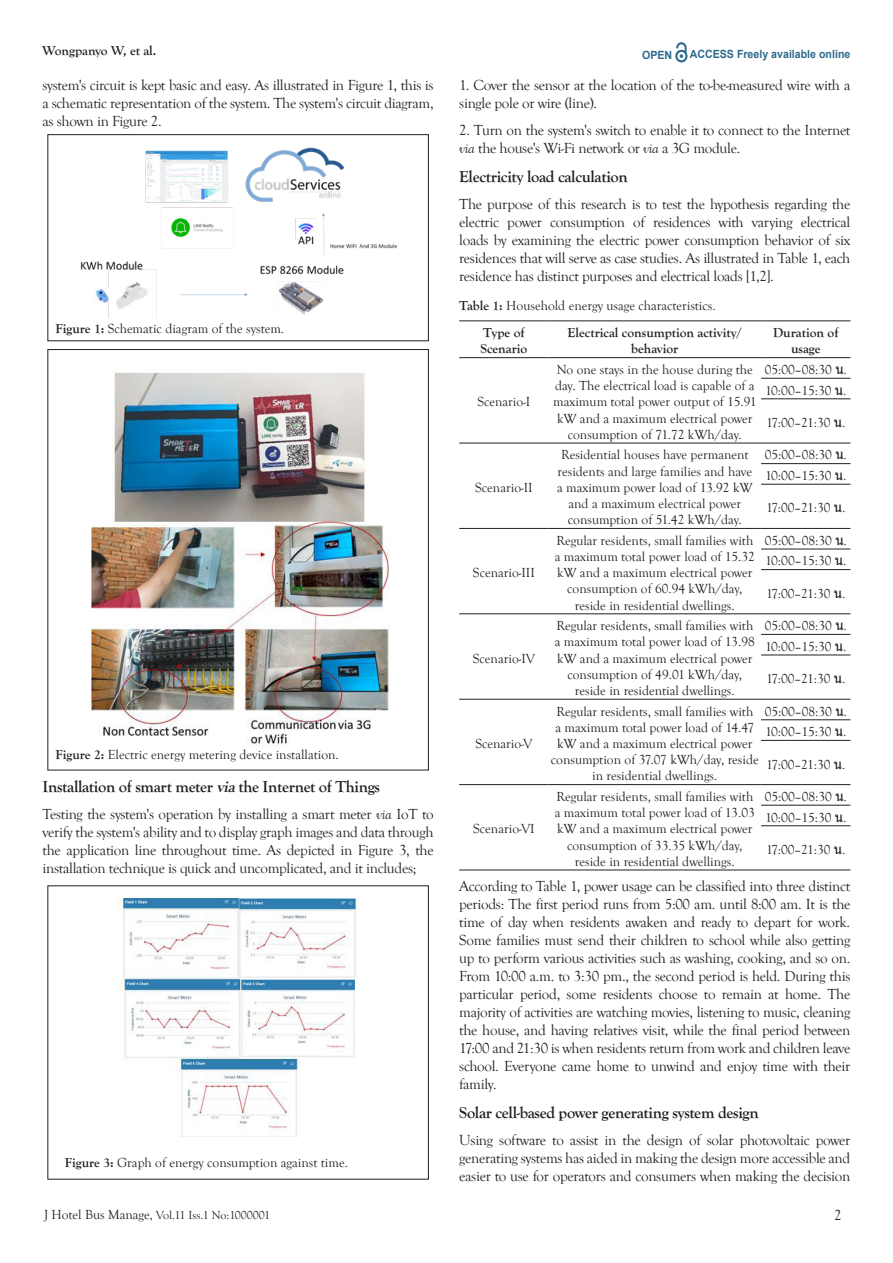
<style>
.page{position:relative;width:893px;height:1263px;background:#fff}
.page>*{position:absolute;margin:0;border:0;box-sizing:border-box;transform-origin:0 0}
.Body_Text_First_Inde{font:700 16.5px "Goudy Old Style T";letter-spacing:-.02em;color:#231f20}
.Body_Text_First_Inde-2{font:15px/18px "Goudy Old Style T";letter-spacing:-.02em;color:#231f20;text-align:justify}
.t1{font:13.5px/16.2px "Goudy Old Style T";color:#231f20;text-align:center}
.t2{font:700 13.5px/16.2px "Goudy Old Style T";color:#231f20;text-align:center}
.t3{font:12px "Goudy Old Style T";color:#231f20}
.t4{font:700 11.25px "Arial";color:#2d6a8e;scale:.94 1}
.s1{font-weight:700}
.s2{font-family:"Goudy Old Sty";font-style:italic}
.s3{font-style:italic}
.s4{font-size:13.5px}
.s5{font-family:"Tahoma"}
</style>
<div class="page">
<svg style="left:675px;top:43px;width:12px;height:19px"></svg>
<img style="left:80px;top:147px;width:318px;height:170px">
<img style="left:91px;top:372px;width:299px;height:373px">
<img style="left:117px;top:899px;width:240px;height:237px">
<hr style="left:459px;top:321px;width:90px;height:1px;background:#231f20">
<hr style="left:549px;top:321px;width:212px;height:1px;background:#231f20">
<hr style="left:761px;top:321px;width:89px;height:1px;background:#231f20">
<hr style="left:459px;top:357px;width:90px;height:1px;background:#231f20">
<hr style="left:549px;top:357px;width:212px;height:1px;background:#231f20">
<hr style="left:761px;top:357px;width:89px;height:1px;background:#231f20">
<hr style="left:761px;top:378px;width:89px;height:1px;background:#231f20">
<hr style="left:761px;top:399px;width:89px;height:1px;background:#231f20">
<hr style="left:459px;top:443px;width:90px;height:1px;background:#231f20">
<hr style="left:549px;top:443px;width:212px;height:1px;background:#231f20">
<hr style="left:761px;top:443px;width:89px;height:1px;background:#231f20">
<hr style="left:761px;top:463px;width:89px;height:1px;background:#231f20">
<hr style="left:761px;top:484px;width:89px;height:1px;background:#231f20">
<hr style="left:459px;top:528px;width:90px;height:1px;background:#231f20">
<hr style="left:549px;top:528px;width:212px;height:1px;background:#231f20">
<hr style="left:761px;top:528px;width:89px;height:1px;background:#231f20">
<hr style="left:761px;top:549px;width:89px;height:1px;background:#231f20">
<hr style="left:761px;top:569px;width:89px;height:1px;background:#231f20">
<hr style="left:459px;top:614px;width:90px;height:1px;background:#231f20">
<hr style="left:549px;top:614px;width:212px;height:1px;background:#231f20">
<hr style="left:761px;top:614px;width:89px;height:1px;background:#231f20">
<hr style="left:761px;top:634px;width:89px;height:1px;background:#231f20">
<hr style="left:761px;top:655px;width:89px;height:1px;background:#231f20">
<hr style="left:459px;top:699px;width:90px;height:1px;background:#231f20">
<hr style="left:549px;top:699px;width:212px;height:1px;background:#231f20">
<hr style="left:761px;top:699px;width:89px;height:1px;background:#231f20">
<hr style="left:761px;top:719px;width:89px;height:1px;background:#231f20">
<hr style="left:761px;top:740px;width:89px;height:1px;background:#231f20">
<hr style="left:459px;top:784px;width:90px;height:1px;background:#231f20">
<hr style="left:549px;top:784px;width:212px;height:1px;background:#231f20">
<hr style="left:761px;top:784px;width:89px;height:1px;background:#231f20">
<hr style="left:761px;top:805px;width:89px;height:1px;background:#231f20">
<hr style="left:761px;top:825px;width:89px;height:1px;background:#231f20">
<hr style="left:459px;top:870px;width:90px;height:1px;background:#231f20">
<hr style="left:549px;top:870px;width:212px;height:1px;background:#231f20">
<hr style="left:761px;top:870px;width:89px;height:1px;background:#231f20">
<p class="t2" style="left:43px;top:42px;width:115px">Wongpanyo W, et al.</p>
<p class="t4" style="left:642px;top:47px;width:34px">OPEN</p>
<p class="t4" style="left:690px;top:46px;width:172px">ACCESS Freely available online</p>
<p class="Body_Text_First_Inde-2" style="left:43px;top:77px;width:393px">system's circuit is kept basic and easy. As illustrated in Figure 1, this is a schematic representation of the system. The system's circuit diagram, as shown in Figure 2.</p>
<p class="t1" style="left:56px;top:321px;width:230px"><span class="s1">Figure 1:</span> Schematic diagram of the system.</p>
<p class="t1" style="left:56px;top:747px;width:285px"><span class="s1">Figure 2:</span> Electric energy metering device installation.</p>
<p class="Body_Text_First_Inde" style="left:43px;top:777px;width:339px">Installation of smart meter <span class="s2">via</span>the Internet of Things</p>
<p class="Body_Text_First_Inde-2" style="left:43px;top:805px;width:393px">Testing the system's operation by installing a smart meter <span class="s3">via</span> IoT to verify the system's ability and to display graph images and data through the application line throughout time. As depicted in Figure 3, the installation technique is quick and uncomplicated, and it includes;</p>
<p class="t1" style="left:65px;top:1154px;width:285px"><span class="s1">Figure 3:</span> Graph of energy consumption against time.</p>
<p class="t3" style="left:44px;top:1208px;width:228px"><span class="s4">J Hotel Bus Manage</span>, Vol.11 Iss.1 No:1000001</p>
<p class="Body_Text_First_Inde-2" style="left:459px;top:77px;width:393px">1. Cover the sensor at the location of the to-be-measured wire with a single pole or wire (line).</p>
<p class="Body_Text_First_Inde-2" style="left:459px;top:121px;width:393px">2. Turn on the system's switch to enable it to connect to the Internet <span class="s3">via</span> the house's Wi-Fi network or <span class="s3">via</span> a 3G module.</p>
<p class="Body_Text_First_Inde" style="left:459px;top:168px;width:170px">Electricity load calculation</p>
<p class="Body_Text_First_Inde-2" style="left:459px;top:195px;width:393px">The purpose of this research is to test the hypothesis regarding the electric power consumption of residences with varying electrical loads by examining the electric power consumption behavior of six residences that will serve as case studies. As illustrated in Table 1, each residence has distinct purposes and electrical loads [1,2].</p>
<p class="t1" style="left:459px;top:298px;width:258px"><span class="s1">Table 1:</span> Household energy usage characteristics.</p>
<p class="t2" style="left:480px;top:325px;width:48px;text-align:left">Type of<br>Scenario</p>
<p class="t2" style="left:568px;top:325px;width:176px">Electrical consumption activity/ behavior</p>
<p class="t2" style="left:773px;top:325px;width:67px">Duration of usage</p>
<p class="t1" style="left:477px;top:394px;width:55px">Scenario-I</p>
<p class="t1" style="left:475px;top:479px;width:59px">Scenario-II</p>
<p class="t1" style="left:473px;top:565px;width:63px">Scenario-III</p>
<p class="t1" style="left:473px;top:650px;width:64px">Scenario-IV</p>
<p class="t1" style="left:475px;top:736px;width:59px">Scenario-V</p>
<p class="t1" style="left:553px;top:362px;width:205px">No one stays in the house during the day. The electrical load is capable of a maximum total power output of 15.91 kW and a maximum electrical power consumption of 71.72 kWh/day.</p>
<p class="t1" style="left:765px;top:362px;width:84px">05:00–08:30 <span class="s5">น</span>.</p>
<p class="t1" style="left:765px;top:382px;width:83px">10:00–15:30 <span class="s5">น</span>.</p>
<p class="t1" style="left:766px;top:415px;width:81px">17:00–21:30 <span class="s5">น</span>.</p>
<p class="t1" style="left:557px;top:447px;width:197px">Residential houses have permanent residents and large families and have a maximum power load of 13.92 kW and a maximum electrical power consumption of 51.42 kWh/day.</p>
<p class="t1" style="left:765px;top:447px;width:84px">05:00–08:30 <span class="s5">น</span>.</p>
<p class="t1" style="left:765px;top:468px;width:83px">10:00–15:30 <span class="s5">น</span>.</p>
<p class="t1" style="left:766px;top:500px;width:81px">17:00–21:30 <span class="s5">น</span>.</p>
<p class="t1" style="left:555px;top:532px;width:202px">Regular residents, small families with a maximum total power load of 15.32 kW and a maximum electrical power consumption of 60.94 kWh/day, reside in residential dwellings.</p>
<p class="t1" style="left:765px;top:532px;width:84px">05:00–08:30 <span class="s5">น</span>.</p>
<p class="t1" style="left:765px;top:553px;width:83px">10:00–15:30 <span class="s5">น</span>.</p>
<p class="t1" style="left:766px;top:585px;width:81px">17:00–21:30 <span class="s5">น</span>.</p>
<p class="t1" style="left:555px;top:618px;width:201px">Regular residents, small families with a maximum total power load of 13.98 kW and a maximum electrical power consumption of 49.01 kWh/day, reside in residential dwellings.</p>
<p class="t1" style="left:765px;top:618px;width:84px">05:00–08:30 <span class="s5">น</span>.</p>
<p class="t1" style="left:765px;top:638px;width:83px">10:00–15:30 <span class="s5">น</span>.</p>
<p class="t1" style="left:766px;top:671px;width:81px">17:00–21:30 <span class="s5">น</span>.</p>
<p class="t1" style="left:551px;top:703px;width:209px">Regular residents, small families with<br>a maximum total power load of 14.47 kW and a maximum electrical power consumption of 37.07 kWh/day, reside in residential dwellings.</p>
<p class="t1" style="left:765px;top:703px;width:84px">05:00–08:30 <span class="s5">น</span>.</p>
<p class="t1" style="left:765px;top:724px;width:83px">10:00–15:30 <span class="s5">น</span>.</p>
<p class="t1" style="left:766px;top:756px;width:81px">17:00–21:30 <span class="s5">น</span>.</p>
<p class="t1" style="left:555px;top:789px;width:201px">Regular residents, small families with a maximum total power load of 13.03 kW and a maximum electrical power consumption of 33.35 kWh/day, reside in residential dwellings.</p>
<p class="t1" style="left:765px;top:789px;width:84px">05:00–08:30 <span class="s5">น</span>.</p>
<p class="t1" style="left:765px;top:809px;width:83px">10:00–15:30 <span class="s5">น</span>.</p>
<p class="t1" style="left:766px;top:842px;width:81px">17:00–21:30 <span class="s5">น</span>.</p>
<p class="Body_Text_First_Inde-2" style="left:459px;top:877px;width:393px">According to Table 1, power usage can be classified into three distinct periods: The first period runs from 5:00 am. until 8:00 am. It is the time of day when residents awaken and ready to depart for work.<br>Some families must send their children to school while also getting up to perform various activities such as washing, cooking, and so on.<br>From 10:00 a.m. to 3:30 pm., the second period is held. During this particular period, some residents choose to remain at home. The majority of activities are watching movies, listening to music, cleaning the house, and having relatives visit, while the final period between 17:00 and 21:30 is when residents return from work and children leave school. Everyone came home to unwind and enjoy time with their family.</p>
<p class="Body_Text_First_Inde" style="left:459px;top:1103px;width:301px">Solar cell-based power generating system design</p>
<p class="Body_Text_First_Inde-2" style="left:459px;top:1131px;width:393px">Using software to assist in the design of solar photovoltaic power generating systems has aided in making the design more accessible and easier to use for operators and consumers when making the decision</p>
<p class="t1" style="left:473px;top:821px;width:63px">Scenario-VI</p>
<p class="Body_Text_First_Inde-2" style="left:834px;top:1207px;width:9px">2</p>
</div>
